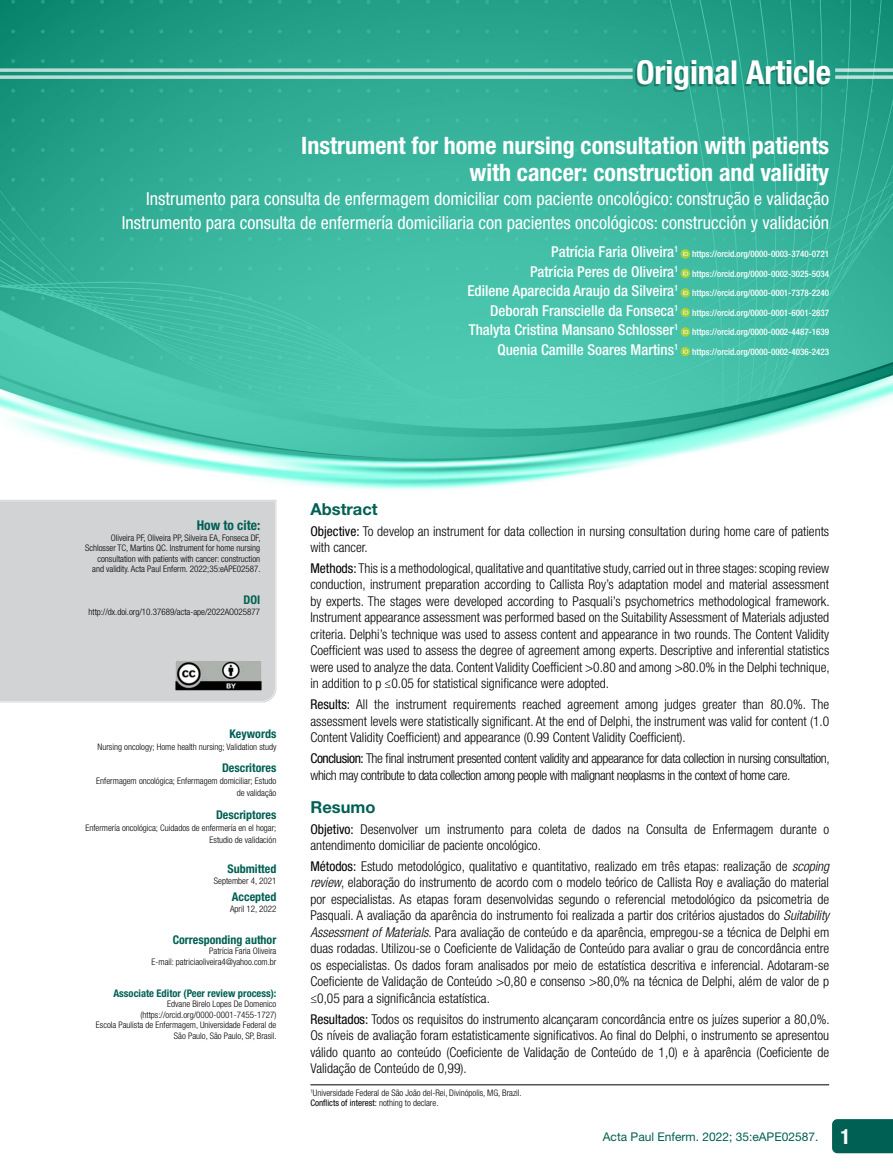
<style>
.page{position:relative;width:893px;height:1170px;background:#fff}
.page>*{position:absolute;margin:0;border:0;box-sizing:border-box;transform-origin:0 0}
.t1{font:700 condensed 33px "Helvetica Neue LT Std";color:#fff}
.t2{font:700 condensed 24px/27px "Helvetica Neue LT Std";color:#fff;text-align:right}
.t3{font:condensed 18px/24px "Helvetica Neue LT Std";color:#fff;text-align:right}
.t4{font:700 16.5px "Helvetica Neue LT Std";color:#006053}
.t5{font:500 condensed 15px "Helvetica Neue LT Std";color:#fff}
.t6{font:300 condensed 13.5px/16.5px "Helvetica Neue LT Std";color:#000;text-align:justify}
.t7{font:300 condensed 13.5px/16.5px "Helvetica Neue LT Std";letter-spacing:-.03em;color:#000}
.t8{font:700 condensed 13.5px "Helvetica Neue LT Std";color:#006053}
.t9{font:700 condensed 12px "Helvetica Neue LT Std";color:#006053}
.t10{font:12px "Helvetica Neue LT Std";color:#006053}
.t11{font:700 condensed 10.5px "Helvetica Neue LT Std";color:#006053}
.t12{font:300 condensed 9px/10.5px "Helvetica Neue LT Std";color:#000;text-align:right}
.t13{font:500 condensed 9px "Helvetica Neue LT Std";color:#fff}
.s1{font-weight:400}
.s2{font-style:italic}
.s3{font-weight:700;font-stretch:condensed;font-size:21px;color:#fff}
</style>
<div class="page">
<div style="left:832px;top:1119px;width:61px;height:34px;background:#006053"></div>
<img style="left:0;top:0;width:893px;height:490px">
<svg style="left:835px;top:75px;width:58px;height:4px"></svg>
<svg style="left:835px;top:68px;width:58px;height:4px"></svg>
<svg style="left:0;top:500px;width:277px;height:203px;background:#e1e3e3"></svg>
<div style="left:0;top:501px;width:275px;height:199px;background:#d1d3d4"></div>
<img style="left:175px;top:660px;width:86px;height:30px">
<svg style="left:680px;top:249px;width:10px;height:10px"></svg>
<svg style="left:683px;top:251px;width:5px;height:5px"></svg>
<svg style="left:680px;top:269px;width:10px;height:9px"></svg>
<svg style="left:683px;top:270px;width:5px;height:5px"></svg>
<svg style="left:680px;top:288px;width:10px;height:10px"></svg>
<svg style="left:683px;top:290px;width:5px;height:5px"></svg>
<svg style="left:680px;top:308px;width:10px;height:9px"></svg>
<svg style="left:683px;top:309px;width:5px;height:5px"></svg>
<svg style="left:680px;top:327px;width:10px;height:10px"></svg>
<svg style="left:683px;top:329px;width:5px;height:5px"></svg>
<svg style="left:680px;top:347px;width:10px;height:9px"></svg>
<svg style="left:683px;top:348px;width:5px;height:5px"></svg>
<hr style="left:310px;top:1084px;width:519px;height:1px;background:#000">
<div style="left:635px;top:62px;width:193px;height:30px;background:#000;opacity:.3"></div>
<svg style="left:0;top:75px;width:633px;height:4px;background:#aadad1"></svg>
<svg style="left:0;top:68px;width:633px;height:4px;background:#aadad1"></svg>
<h1 class="t1" style="left:636px;top:52px;width:196px">Original Article</h1>
<h2 class="t2" style="left:301px;top:132px;width:529px">Instrument for home nursing consultation with patients with cancer: construction and validity</h2>
<h3 class="t3" style="left:122px;top:187px;width:709px">Instrumento para consulta de enfermagem domiciliar com paciente oncológico: construção e validação<br>Instrumento para consulta de enfermería domiciliaria con pacientes oncológicos: construcción y validación</h3>
<p class="t5" style="left:551px;top:243px;width:129px">Patrícia Faria Oliveira<sup>1</sup></p>
<p class="t13" style="left:692px;top:248px;width:138px">https://orcid.org/0000-0003-3740-0721</p>
<p class="t5" style="left:530px;top:262px;width:150px">Patrícia Peres de Oliveira<sup>1</sup></p>
<p class="t13" style="left:692px;top:268px;width:138px">https://orcid.org/0000-0002-3025-5034</p>
<p class="t5" style="left:467px;top:282px;width:213px">Edilene Aparecida Araujo da Silveira<sup>1</sup></p>
<p class="t13" style="left:692px;top:287px;width:138px">https://orcid.org/0000-0001-7378-2240</p>
<p class="t5" style="left:490px;top:301px;width:190px">Deborah Franscielle da Fonseca<sup>1</sup></p>
<p class="t13" style="left:692px;top:307px;width:138px">https://orcid.org/0000-0001-6001-2837</p>
<p class="t5" style="left:469px;top:321px;width:211px">Thalyta Cristina Mansano Schlosser<sup>1</sup></p>
<p class="t13" style="left:692px;top:326px;width:138px">https://orcid.org/0000-0002-4487-1639</p>
<p class="t5" style="left:497px;top:340px;width:182px">Quenia Camille Soares Martins<sup>1</sup></p>
<p class="t13" style="left:692px;top:346px;width:138px">https://orcid.org/0000-0002-4036-2423</p>
<p class="t8" style="left:197px;top:517px;width:65px">How to cite:</p>
<p class="t12" style="left:85px;top:532px;width:177px">Oliveira PF, Oliveira PP, Silveira EA, Fonseca DF, Schlosser TC, Martins QC. Instrument for home nursing consultation with patients with cancer: construction and validity. Acta Paul Enferm. 2022;35:eAPE02587.</p>
<p class="t9" style="left:244px;top:593px;width:18px">DOI</p>
<p class="t12" style="left:88px;top:606px;width:173px">http://dx.doi.org/10.37689/acta-ape/2022AO025877</p>
<p class="t9" style="left:230px;top:726px;width:48px">Keywords</p>
<p class="t12" style="left:98px;top:741px;width:180px">Nursing oncology; Home health nursing; Validation study</p>
<p class="t9" style="left:222px;top:760px;width:56px">Descritores</p>
<p class="t12" style="left:96px;top:775px;width:182px;line-height:12px">Enfermagem oncológica; Enfermagem domiciliar; Estudo de validação</p>
<p class="t9" style="left:216px;top:807px;width:62px">Descriptores</p>
<p class="t12" style="left:85px;top:821px;width:193px;line-height:12px">Enfermería oncológica; Cuidados de enfermería en el hogar;<br>Estudio de validación</p>
<p class="t9" style="left:228px;top:861px;width:50px">Submitted</p>
<p class="t12" style="left:214px;top:875px;width:64px">September 4, 2021</p>
<p class="t9" style="left:232px;top:889px;width:46px">Accepted</p>
<p class="t12" style="left:230px;top:903px;width:48px">April 12, 2022</p>
<p class="t9" style="left:173px;top:932px;width:105px">Corresponding author</p>
<p class="t12" style="left:152px;top:945px;width:126px">Patrícia Faria Oliveira<br>E-mail: patriciaoliveira4@yahoo.com.br</p>
<p class="t11" style="left:113px;top:986px;width:164px">Associate Editor (Peer review process):</p>
<p class="t12" style="left:96px;top:998px;width:182px">Edvane Birelo Lopes De Domenico (https://orcid.org/0000-0001-7455-1727)<br>Escola Paulista de Enfermagem, Universidade Federal de São Paulo, São Paulo, SP, Brasil.</p>
<p class="t4" style="left:310px;top:498px;width:69px">Abstract</p>
<p class="t6" style="left:310px;top:522px;width:520px"><span class="s1">Objective:</span> To develop an instrument for data collection in nursing consultation during home care of patients with cancer.</p>
<p class="t6" style="left:310px;top:559px;width:521px"><span class="s1">Methods:</span> This is a methodological, qualitative and quantitative study, carried out in three stages: scoping review conduction, instrument preparation according to Callista Roy’s adaptation model and material assessment by experts. The stages were developed according to Pasquali’s psychometrics methodological framework.<br>Instrument appearance assessment was performed based on the Suitability Assessment of Materials adjusted criteria. Delphi’s technique was used to assess content and appearance in two rounds. The Content Validity Coefficient was used to assess the degree of agreement among experts. Descriptive and inferential statistics were used to analyze the data. Content Validity Coefficient &gt;0.80 and among &gt;80.0% in the Delphi technique, in addition to p ≤0.05 for statistical significance were adopted.</p>
<p class="t6" style="left:310px;top:696px;width:520px"><span class="s1">Results:</span> All the instrument requirements reached agreement among judges greater than 80.0%. The assessment levels were statistically significant. At the end of Delphi, the instrument was valid for content (1.0<br>Content Validity Coefficient) and appearance (0.99 Content Validity Coefficient).</p>
<p class="t7" style="left:310px;top:749px;width:521px"><span class="s1">Conclusion:</span> The final instrument presented content validity and appearance for data collection in nursing consultation, which may contribute to data collection among people with malignant neoplasms in the context of home care.</p>
<p class="t4" style="left:310px;top:796px;width:67px">Resumo</p>
<p class="t6" style="left:310px;top:820px;width:520px"><span class="s1">Objetivo:</span> Desenvolver um instrumento para coleta de dados na Consulta de Enfermagem durante o antendimento domiciliar de paciente oncológico.</p>
<p class="t6" style="left:310px;top:857px;width:520px"><span class="s1">Métodos:</span> Estudo metodológico, qualitativo e quantitativo, realizado em três etapas: realização de <span class="s2">scoping review</span>, elaboração do instrumento de acordo com o modelo teórico de Callista Roy e avaliação do material por especialistas. As etapas foram desenvolvidas segundo o referencial metodológico da psicometria de Pasquali. A avaliação da aparência do instrumento foi realizada a partir dos critérios ajustados do <span class="s2">Suitability Assessment of Materials</span>. Para avaliação de conteúdo e da aparência, empregou-se a técnica de Delphi em duas rodadas. Utilizou-se o Coeficiente de Validação de Conteúdo para avaliar o grau de concordância entre os especialistas. Os dados foram analisados por meio de estatística descritiva e inferencial. Adotaram-se Coeficiente de Validação de Conteúdo &gt;0,80 e consenso &gt;80,0% na técnica de Delphi, além de valor de p ≤0,05 para a significância estatística.</p>
<p class="t6" style="left:310px;top:1010px;width:521px"><span class="s1">Resultados:</span> Todos os requisitos do instrumento alcançaram concordância entre os juízes superior a 80,0%.<br>Os níveis de avaliação foram estatisticamente significativos. Ao final do Delphi, o instrumento se apresentou válido quanto ao conteúdo (Coeficiente de Validação de Conteúdo de 1,0) e à aparência (Coeficiente de Validação de Conteúdo de 0,99).</p>
<p class="t12" style="left:310px;top:1086px;width:213px;text-align:left"><sup>1</sup>Universidade Federal de São João del-Rei, Divinópolis, MG, Brazil.<br><span class="s1">Conflicts of interest:</span> nothing to declare.</p>
<p class="t10" style="left:603px;top:1129px;width:249px">Acta Paul Enferm. 2022; 35:eAPE02587. <span class="s3">1</span></p>
</div>
